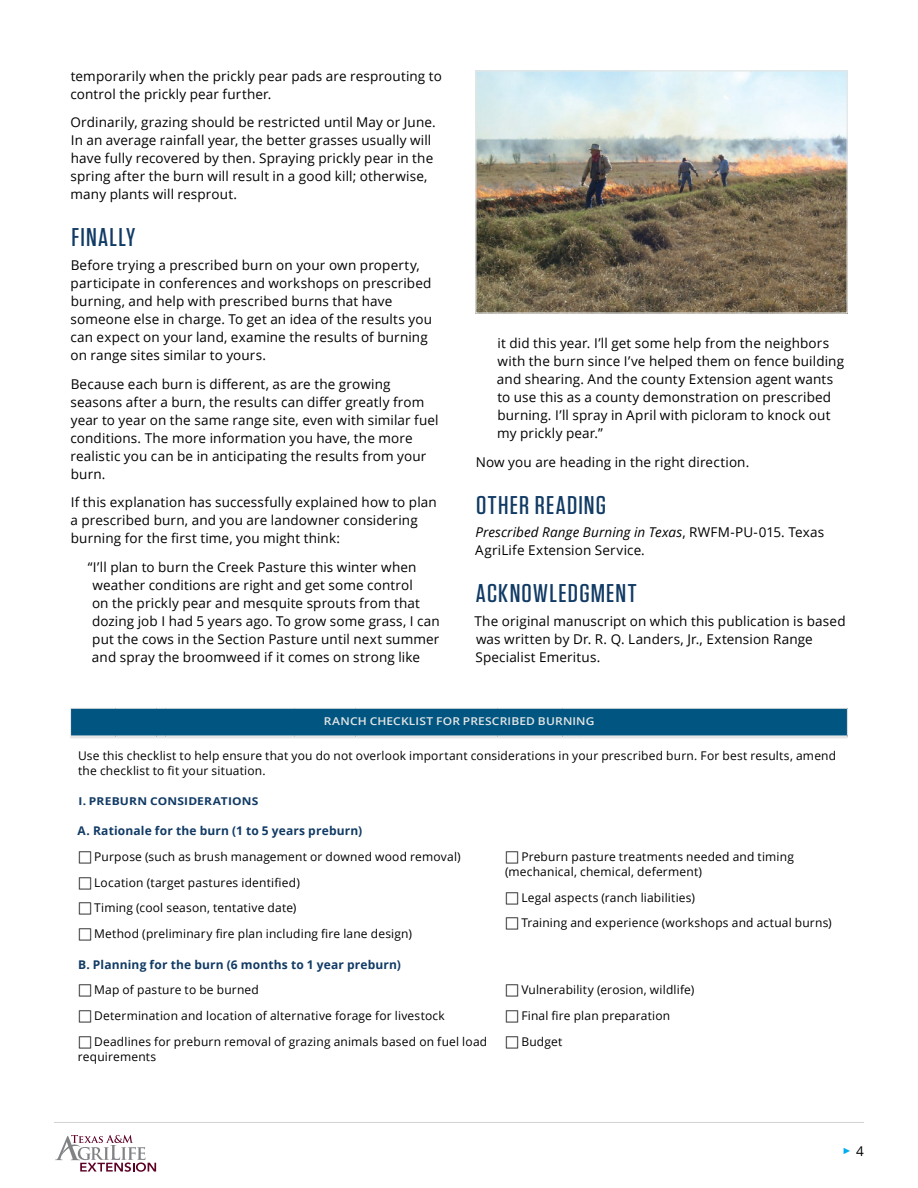
<style>
.page{position:relative;width:918px;height:1188px;background:#fff}
.page>*{position:absolute;margin:0;border:0;box-sizing:border-box;transform-origin:0 0}
.heading1{font:500 25.65px "Tungsten";letter-spacing:.04em;color:#113b65;scale:1.11 1}
.Body{font:13.5px/18px "Open Sans";letter-spacing:.01em;color:#000}
.body_text_indent{font:13.5px/18px "Open Sans";letter-spacing:.01em;color:#000}
.Table_-_Body_Left_Al{font:12px/15px "Open Sans";letter-spacing:.015em;color:#000}
.Table_-_Body_Left_Al-2{font:700 12px "Open Sans";letter-spacing:.015em;color:#113b65}
.Tables-Header{font:600 10.8px "Open Sans";letter-spacing:.01em;color:#e5e6e5;scale:1.11 1}
.Tables-Header-2{font:700 10.8px "Open Sans";letter-spacing:.015em;color:#113b65;scale:1.11 1}
.t1{font:9px "Arial";color:#00aeef}
.s1{font-style:italic}
.s2{font-family:"Open Sans";font-size:13.5px;color:#000}
</style>
<div class="page">
<hr style="left:54px;top:1122px;width:810px;height:1px;background:#d1d3d4">
<svg style="left:55px;top:1135px;width:101px;height:37px"></svg>
<img style="left:477px;top:72px;width:369px;height:240px">
<div style="left:475px;top:70px;width:373px;height:244px;border:1px solid #e5e6e5"></div>
<div style="left:71px;top:708px;width:776px;height:29px;background:#005581"></div>
<hr style="left:70px;top:708px;width:46px;height:1px;background:#e5e6e5">
<svg style="left:70px;top:709px;width:1px;height:26px"></svg>
<hr style="left:116px;top:708px;width:41px;height:1px;background:#e5e6e5">
<hr style="left:165px;top:708px;width:130px;height:1px;background:#e5e6e5">
<hr style="left:295px;top:708px;width:60px;height:1px;background:#e5e6e5">
<hr style="left:355px;top:708px;width:143px;height:1px;background:#e5e6e5">
<hr style="left:498px;top:708px;width:65px;height:1px;background:#e5e6e5">
<svg style="left:563px;top:708px;width:17px;height:1px"></svg>
<hr style="left:580px;top:708px;width:268px;height:1px;background:#e5e6e5">
<svg style="left:847px;top:709px;width:1px;height:26px"></svg>
<hr style="left:70px;top:735px;width:46px;height:3px;background:#e5e6e5">
<hr style="left:116px;top:735px;width:41px;height:3px;background:#e5e6e5">
<svg style="left:157px;top:735px;width:8px;height:3px"></svg>
<hr style="left:165px;top:735px;width:130px;height:3px;background:#e5e6e5">
<hr style="left:295px;top:735px;width:60px;height:3px;background:#e5e6e5">
<hr style="left:355px;top:735px;width:143px;height:3px;background:#e5e6e5">
<hr style="left:498px;top:735px;width:65px;height:3px;background:#e5e6e5">
<hr style="left:563px;top:735px;width:17px;height:3px;background:#e5e6e5">
<hr style="left:580px;top:735px;width:268px;height:3px;background:#e5e6e5">
<p class="Body" style="left:70px;top:66px;width:373px">temporarily when the prickly pear pads are resprouting to control the prickly pear further.</p>
<p class="Body" style="left:70px;top:113px;width:367px">Ordinarily, grazing should be restricted until May or June.<br>In an average rainfall year, the better grasses usually will have fully recovered by then. Spraying prickly pear in the spring after the burn will result in a good kill; otherwise, many plants will resprout.</p>
<h1 class="heading1" style="left:71px;top:224px;width:59px">FINALLY</h1>
<p class="Body" style="left:70px;top:256px;width:363px">Before trying a prescribed burn on your own property, participate in conferences and workshops on prescribed burning, and help with prescribed burns that have someone else in charge. To get an idea of the results you can expect on your land, examine the results of burning on range sites similar to yours.</p>
<p class="Body" style="left:70px;top:374px;width:370px">Because each burn is different, as are the growing seasons after a burn, the results can differ greatly from year to year on the same range site, even with similar fuel conditions. The more information you have, the more realistic you can be in anticipating the results from your burn.</p>
<p class="Body" style="left:70px;top:493px;width:368px">If this explanation has successfully explained how to plan a prescribed burn, and you are landowner considering burning for the first time, you might think:</p>
<p class="body_text_indent" style="left:92px;top:558px;width:349px;text-indent:-4px">“I’ll plan to burn the Creek Pasture this winter when weather conditions are right and get some control<br>on the prickly pear and mesquite sprouts from that dozing job I had 5 years ago. To grow some grass, I can put the cows in the Section Pasture until next summer and spray the broomweed if it comes on strong like</p>
<p class="body_text_indent" style="left:497px;top:334px;width:349px">it did this year. I’ll get some help from the neighbors with the burn since I’ve helped them on fence building and shearing. And the county Extension agent wants to use this as a county demonstration on prescribed burning. I’ll spray in April with picloram to knock out my prickly pear.”</p>
<p class="Body" style="left:476px;top:452px;width:275px">Now you are heading in the right direction.</p>
<h1 class="heading1" style="left:476px;top:491px;width:118px">OTHER READING</h1>
<p class="Body" style="left:475px;top:523px;width:350px"><span class="s1">Prescribed Range Burning in Texas</span>, RWFM-PU-015. Texas<br>AgriLife Extension Service.</p>
<h1 class="heading1" style="left:476px;top:580px;width:146px">ACKNOWLEDGMENT</h1>
<p class="Body" style="left:474px;top:611px;width:373px">The original manuscript on which this publication is based was written by Dr. R. Q. Landers, Jr., Extension Range<br>Specialist Emeritus.</p>
<p class="Tables-Header" style="left:324px;top:713px;width:245px">RANCH CHECKLIST FOR PRESCRIBED BURNING</p>
<p class="Table_-_Body_Left_Al" style="left:78px;top:747px;width:760px">Use this checklist to help ensure that you do not overlook important considerations in your prescribed burn. For best results, amend the checklist to fit your situation.</p>
<p class="Tables-Header-2" style="left:78px;top:793px;width:164px">I. PREBURN CONSIDERATIONS</p>
<p class="Table_-_Body_Left_Al-2" style="left:78px;top:822px;width:286px">A. Rationale for the burn (1 to 5 years preburn)</p>
<p class="Table_-_Body_Left_Al" style="left:94px;top:849px;width:368px">Purpose (such as brush management or downed wood removal)</p>
<p class="Table_-_Body_Left_Al" style="left:94px;top:874px;width:207px">Location (target pastures identified)</p>
<p class="Table_-_Body_Left_Al" style="left:94px;top:900px;width:204px">Timing (cool season, tentative date)</p>
<p class="Table_-_Body_Left_Al" style="left:94px;top:926px;width:319px">Method (preliminary fire plan including fire lane design)</p>
<p class="Table_-_Body_Left_Al" style="left:505px;top:849px;width:290px;text-indent:16px">Preburn pasture treatments needed and timing (mechanical, chemical, deferment)</p>
<p class="Table_-_Body_Left_Al" style="left:521px;top:889px;width:175px">Legal aspects (ranch liabilities)</p>
<p class="Table_-_Body_Left_Al" style="left:521px;top:915px;width:312px">Training and experience (workshops and actual burns)</p>
<p class="Table_-_Body_Left_Al-2" style="left:78px;top:956px;width:324px">B. Planning for the burn (6 months to 1 year preburn)</p>
<p class="Table_-_Body_Left_Al" style="left:94px;top:982px;width:166px">Map of pasture to be burned</p>
<p class="Table_-_Body_Left_Al" style="left:94px;top:1008px;width:352px">Determination and location of alternative forage for livestock</p>
<p class="Table_-_Body_Left_Al" style="left:78px;top:1034px;width:411px;text-indent:16px">Deadlines for preburn removal of grazing animals based on fuel load requirements</p>
<p class="Table_-_Body_Left_Al" style="left:521px;top:982px;width:175px">Vulnerability (erosion, wildlife)</p>
<p class="Table_-_Body_Left_Al" style="left:521px;top:1008px;width:150px">Final fire plan preparation</p>
<p class="Table_-_Body_Left_Al" style="left:521px;top:1034px;width:42px">Budget</p>
<p class="t1" style="left:843px;top:1145px;width:23px">► <span class="s2">4</span></p>
</div>
